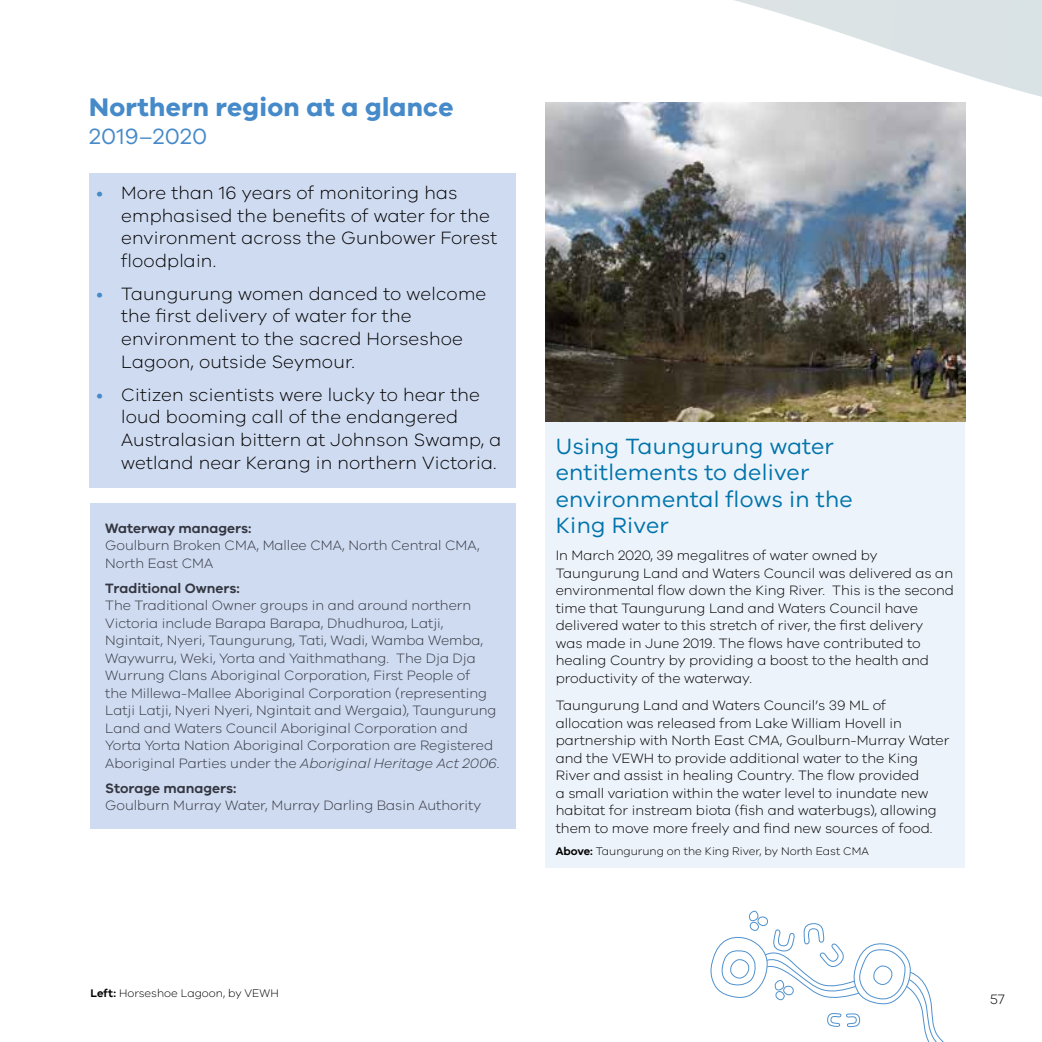
<style>
.page{position:relative;width:1042px;height:1042px;background:#fff}
.page>*{position:absolute;margin:0;border:0;box-sizing:border-box;transform-origin:0 0}
.t1{font:700 26.25px "VIC";letter-spacing:.01em;color:#468ac9}
.t2{font:22.75px/26.2px "VIC";letter-spacing:.01em;color:#0074ab}
.t3{font:22.75px "VIC";letter-spacing:.01em;color:#468ac9}
.t4{font:300 18.38px/22.8px "VIC";letter-spacing:.01em;color:#000}
.t5{font:300 14px/17.5px "VIC";color:#000}
.t6{font:300 14px/17.5px "VIC";color:#343741}
.t7{font:600 14px "VIC";color:#343741}
.t8{font:300 11.38px "VIC";color:#000}
.s1{color:#468ac9}
.s2{font-style:italic}
.s3{font-weight:600}
</style>
<div class="page">
<svg style="left:545px;top:0;width:497px;height:174px"></svg>
<div style="left:89px;top:173px;width:427px;height:314px;background:#cfdbf0"></div>
<div style="left:90px;top:504px;width:426px;height:325px;background:#cfdbf0"></div>
<div style="left:546px;top:421px;width:419px;height:447px;background:#edf3fa"></div>
<img style="left:546px;top:102px;width:419px;height:319px">
<svg style="left:710px;top:910px;width:234px;height:132px"></svg>
<h1 class="t1" style="left:89px;top:90px;width:366px">Northern region at a glance</h1>
<h2 class="t3" style="left:89px;top:123px;width:119px">2019–2020</h2>
<h3 class="t4" style="left:121px;top:181px;width:378px;text-indent:-25px"><span class="s1">•</span> More than 16 years of monitoring has emphasised the benefits of water for the environment across the Gunbower Forest floodplain.</h3>
<h3 class="t4" style="left:121px;top:281px;width:367px;text-indent:-25px"><span class="s1">•</span> Taungurung women danced to welcome the first delivery of water for the environment to the sacred Horseshoe Lagoon, outside Seymour.</h3>
<h3 class="t4" style="left:121px;top:382px;width:382px;text-indent:-25px"><span class="s1">•</span> Citizen scientists were lucky to hear the loud booming call of the endangered Australasian bittern at Johnson Swamp, a wetland near Kerang in northern Victoria.</h3>
<p class="t7" style="left:105px;top:519px;width:148px">Waterway managers:</p>
<p class="t6" style="left:105px;top:536px;width:376px">Goulburn Broken CMA, Mallee CMA, North Central CMA,<br>North East CMA</p>
<p class="t7" style="left:105px;top:579px;width:136px">Traditional Owners:</p>
<p class="t6" style="left:105px;top:596px;width:396px">The Traditional Owner groups in and around northern Victoria include Barapa Barapa, Dhudhuroa, Latji, Ngintait, Nyeri, Taungurung, Tati, Wadi, Wamba Wemba, Waywurru, Weki, Yorta and Yaithmathang. The Dja Dja Wurrung Clans Aboriginal Corporation, First People of<br>the Millewa-Mallee Aboriginal Corporation (representing Latji Latji, Nyeri Nyeri, Ngintait and Wergaia), Taungurung Land and Waters Council Aboriginal Corporation and Yorta Yorta Nation Aboriginal Corporation are Registered Aboriginal Parties under the <span class="s2">Aboriginal Heritage Act 2006</span>.</p>
<p class="t7" style="left:105px;top:779px;width:133px">Storage managers:</p>
<p class="t6" style="left:105px;top:796px;width:377px">Goulburn Murray Water, Murray Darling Basin Authority</p>
<p class="t8" style="left:90px;top:986px;width:190px"><span class="s3">Left:</span> Horseshoe Lagoon, by VEWH</p>
<h2 class="t2" style="left:556px;top:433px;width:298px">Using Taungurung water entitlements to deliver environmental flows in the<br>King River</h2>
<p class="t5" style="left:556px;top:546px;width:400px">In March 2020, 39 megalitres of water owned by Taungurung Land and Waters Council was delivered as an environmental flow down the King River. This is the second time that Taungurung Land and Waters Council have delivered water to this stretch of river, the first delivery<br>was made in June 2019. The flows have contributed to healing Country by providing a boost to the health and productivity of the waterway.</p>
<p class="t5" style="left:556px;top:696px;width:395px">Taungurung Land and Waters Council’s 39 ML of allocation was released from Lake William Hovell in partnership with North East CMA, Goulburn-Murray Water and the VEWH to provide additional water to the King River and assist in healing Country. The flow provided<br>a small variation within the water level to inundate new habitat for instream biota (fish and waterbugs), allowing them to move more freely and find new sources of food.</p>
<p class="t8" style="left:556px;top:844px;width:315px"><span class="s3">Above:</span> Taungurung on the King River, by North East CMA</p>
<p class="t5" style="left:990px;top:990px;width:16px">57</p>
</div>
